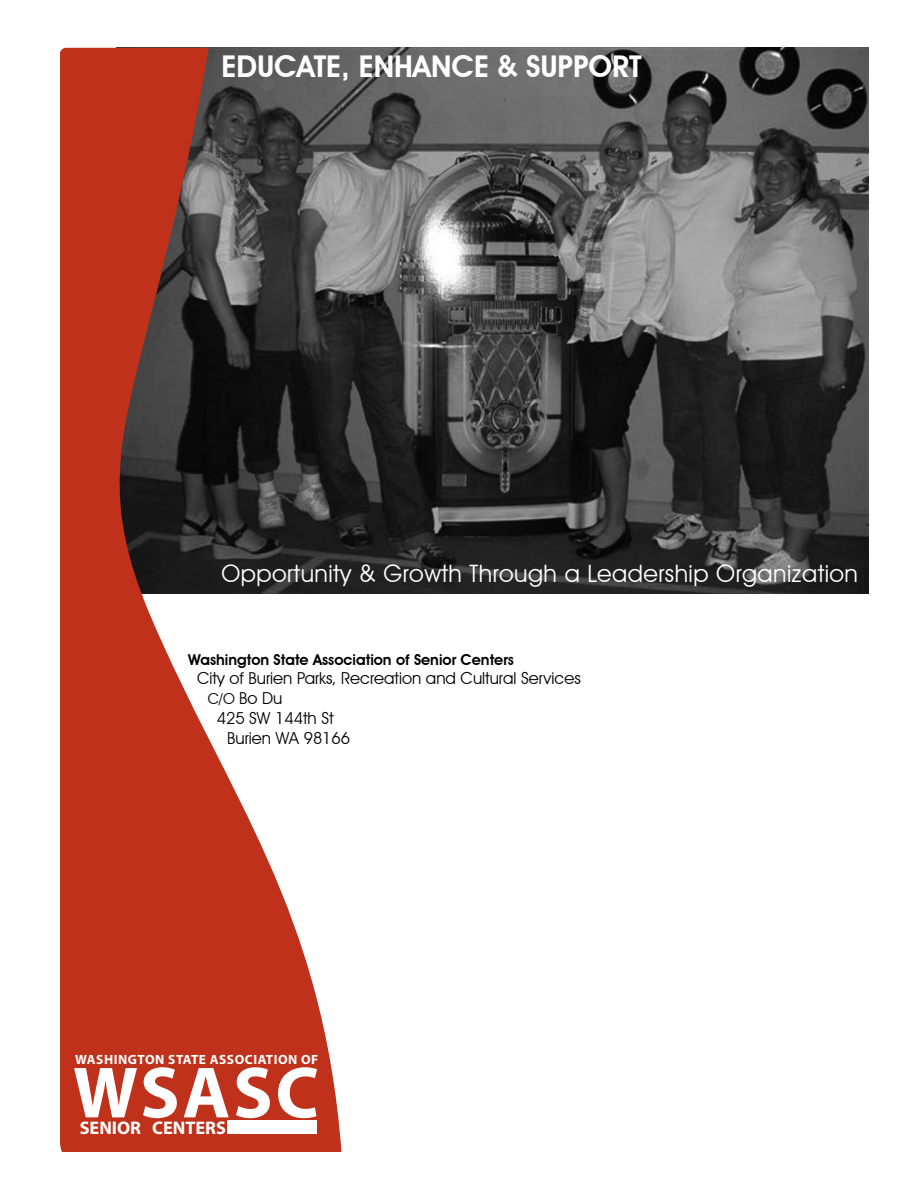
<style>
.page{position:relative;width:918px;height:1188px;background:#fff}
.page>*{position:absolute;margin:0;border:0;box-sizing:border-box;transform-origin:0 0}
.t1{font:700 73.2px "Myriad";letter-spacing:.04em;color:#fff}
.t2{font:600 30px "Avant Garde IT Cby BT";color:#fff}
.t3{font:24px "Avant Garde IT Cby BT";letter-spacing:.02em;color:#fff}
.t4{font:700 18.3px "Myriad";color:#fff}
.t5{font:16.5px "Avant Garde IT Cby BT";color:#000}
.t6{font:600 15px "Avant Garde IT Cby BT";color:#000}
.t7{font:700 13.35px "Myriad";letter-spacing:.04em;color:#fff}
.s1{font-size:15px}
</style>
<div class="page">
<img style="left:116px;top:47px;width:752px;height:546px">
<svg style="left:60px;top:48px;width:282px;height:1104px;background:#9c5145"></svg>
<div style="left:228px;top:1120px;width:89px;height:13px;background:#fff"></div>
<h2 class="t2" style="left:222px;top:48px;width:53px">EDucate</h2>
<h2 class="t2" style="left:341px;top:48px;width:203px">, enhance &amp; support</h2>
<h3 class="t3" style="left:222px;top:559px;width:638px">Opportunity &amp; Growth Through a Leadership Organization</h3>
<p class="t6" style="left:188px;top:650px;width:327px">Washington State Association of Senior Centers</p>
<p class="t5" style="left:197px;top:668px;width:385px">City of Burien Parks, Recreation and Cultural Services</p>
<p class="t5" style="left:208px;top:688px;width:76px"><span class="s1">C/O</span> Bo Du</p>
<p class="t5" style="left:217px;top:708px;width:118px">425 SW 144th St</p>
<p class="t5" style="left:227px;top:728px;width:125px">Burien WA 98166</p>
<p class="t7" style="left:75px;top:1053px;width:245px">WASHINGTON STATE ASSOCIATION OF</p>
<h1 class="t1" style="left:73px;top:1055px;width:248px">WSASC</h1>
<p class="t4" style="left:80px;top:1118px;width:148px">SENIOR CENTERS</p>
</div>
